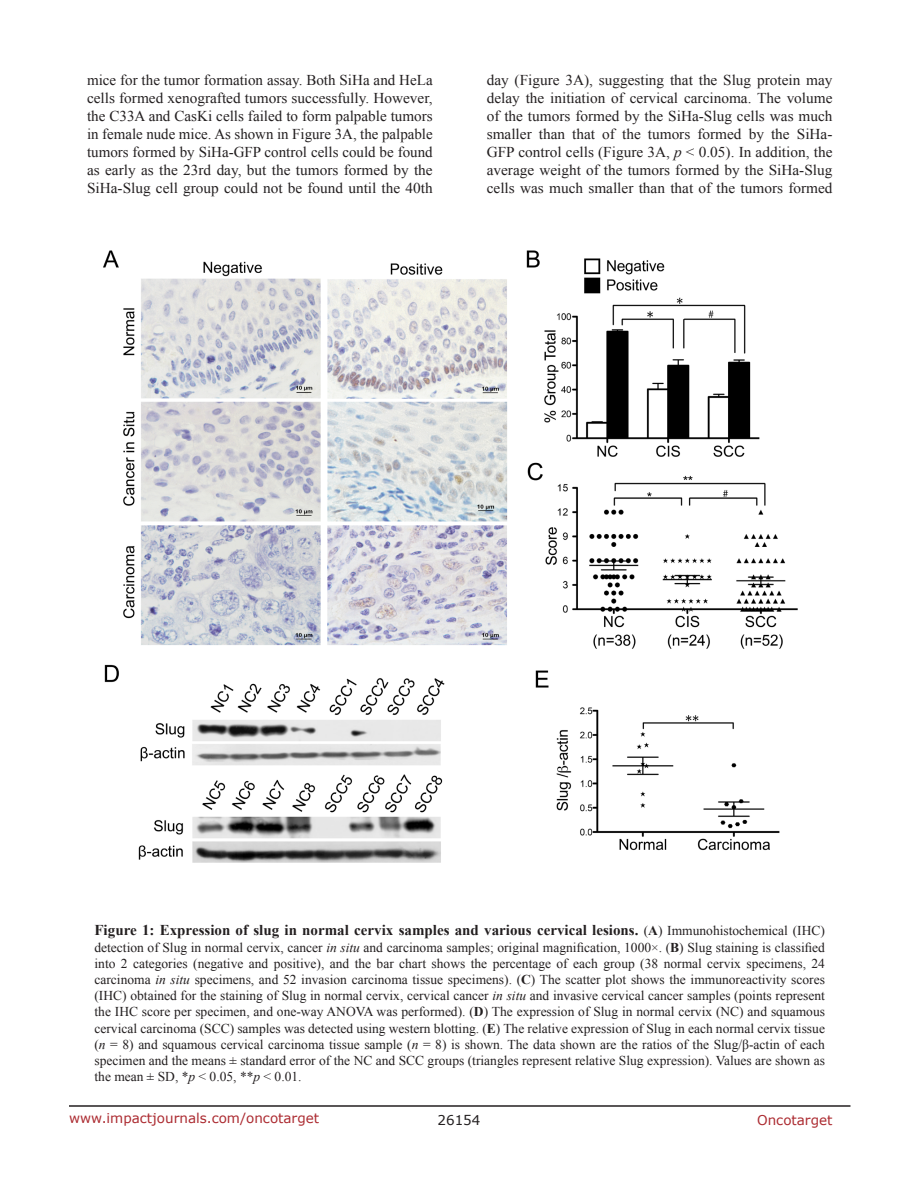
<style>
.page{position:relative;width:918px;height:1188px;background:#fff}
.page>*{position:absolute;margin:0;border:0;box-sizing:border-box;transform-origin:0 0}
.BodyText{font:15px/18px "Times New Roman";color:#231f20;text-align:justify}
.FigureText{font:700 15px "Times New Roman";color:#231f20}
.FigureText-2{font:13.5px/16.2px "Times New Roman";color:#231f20;text-align:justify}
.t1{font:13.5px "Verdana";color:#ac2b31}
.t2{font:13.5px "Verdana";color:#231f20}
.s1{font-style:italic}
.s2{font-weight:400;font-size:13.5px}
.s3{font-size:13.5px}
.s4{font-weight:700}
</style>
<div class="page">
<hr style="left:69px;top:1105px;width:781px;height:2px;background:#231f20">
<img style="left:103px;top:250px;width:695px;height:613px">
<p class="BodyText" style="left:87px;top:71px;width:347px">mice for the tumor formation assay. Both SiHa and HeLa cells formed xenografted tumors successfully. However, the C33A and CasKi cells failed to form palpable tumors in female nude mice. As shown in Figure 3A, the palpable tumors formed by SiHa-GFP control cells could be found as early as the 23rd day, but the tumors formed by the SiHa-Slug cell group could not be found until the 40th</p>
<p class="BodyText" style="left:487px;top:71px;width:347px">day (Figure 3A), suggesting that the Slug protein may delay the initiation of cervical carcinoma. The volume of the tumors formed by the SiHa-Slug cells was much smaller than that of the tumors formed by the SiHa-GFP control cells (Figure 3A, <span class="s1">p</span> &lt; 0.05). In addition, the average weight of the tumors formed by the SiHa-Slug cells was much smaller than that of the tumors formed</p>
<p class="FigureText" style="left:94px;top:920px;width:732px">Figure 1: Expression of slug in normal cervix samples and various cervical lesions. <span class="s2">(</span><span class="s3">A</span><span class="s2">) Immunohistochemical (IHC)</span></p>
<p class="FigureText-2" style="left:94px;top:939px;width:732px">detection of Slug in normal cervix, cancer <span class="s1">in situ</span> and carcinoma samples; original magnification, 1000×. (<span class="s4">B</span>) Slug staining is classified into 2 categories (negative and positive), and the bar chart shows the percentage of each group (38 normal cervix specimens, 24 carcinoma <span class="s1">in situ</span> specimens, and 52 invasion carcinoma tissue specimens). (<span class="s4">C</span>) The scatter plot shows the immunoreactivity scores (IHC) obtained for the staining of Slug in normal cervix, cervical cancer <span class="s1">in situ</span> and invasive cervical cancer samples (points represent the IHC score per specimen, and one-way ANOVA was performed). (<span class="s4">D</span>) The expression of Slug in normal cervix (NC) and squamous cervical carcinoma (SCC) samples was detected using western blotting. (<span class="s4">E</span>) The relative expression of Slug in each normal cervix tissue (<span class="s1">n</span> = 8) and squamous cervical carcinoma tissue sample (<span class="s1">n</span> = 8) is shown. The data shown are the ratios of the Slug/β-actin of each specimen and the means ± standard error of the NC and SCC groups (triangles represent relative Slug expression). Values are shown as the mean ± SD, *<span class="s1">p</span> &lt; 0.05, **<span class="s1">p</span> &lt; 0.01.</p>
<p class="t1" style="left:69px;top:1109px;width:252px">www.impactjournals.com/oncotarget</p>
<p class="t2" style="left:438px;top:1111px;width:44px">26154</p>
<p class="t1" style="left:757px;top:1111px;width:77px">Oncotarget</p>
</div>
